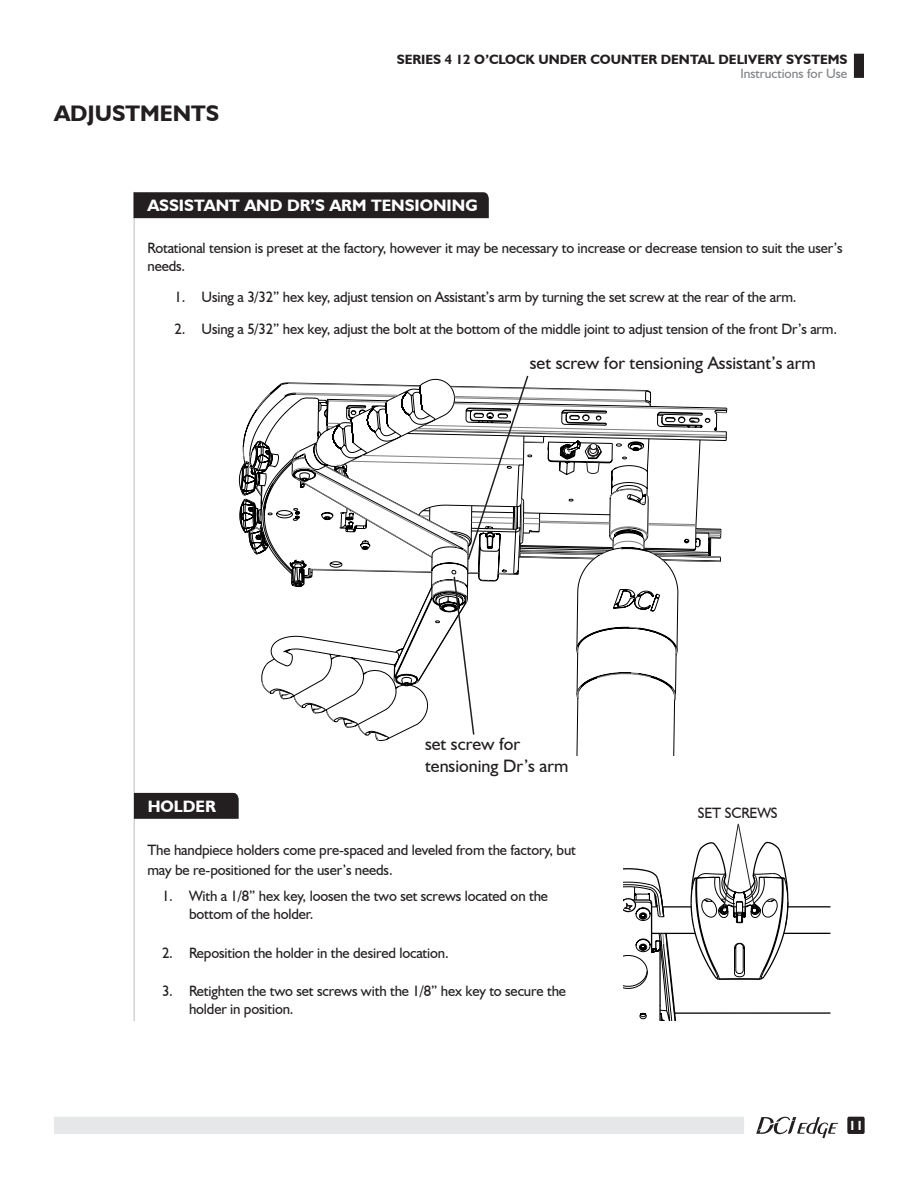
<style>
.page{position:relative;width:918px;height:1188px;background:#fff}
.page>*{position:absolute;margin:0;border:0;box-sizing:border-box;transform-origin:0 0}
.Header_1-NOT_TOC{font:700 22.5px "Humanist 521 BT";color:#231f20}
.t1{font:18px/21.6px "Humanist 521 BT";color:#231f20}
.t2{font:700 16.5px "Humanist 521 BT";color:#fff}
.t3{font:15px/18px "Humanist 521 BT";letter-spacing:-.01em;color:#231f20}
.t4{font:700 13.5px "Humanist 521 BT";color:#231f20}
.t5{font:13.5px "Humanist 521 BT";color:#808285}
.t6{font:700 13.2px "Humanist 521 BT";color:#fff}
</style>
<div class="page">
<div style="left:54px;top:1117px;width:690px;height:17px;background:#e6e7e9"></div>
<svg style="left:756px;top:1117px;width:82px;height:21px"></svg>
<div style="left:854px;top:54px;width:10px;height:24px;background:#231f20"></div>
<hr style="left:134px;top:192px;width:1px;height:829px;background:#d1d2d4">
<div style="left:847px;top:1117px;width:18px;height:17px;background:#231f20;border-radius:2px"></div>
<svg style="left:375px;top:387px;width:347px;height:368px"></svg>
<svg style="left:530px;top:400px;width:197px;height:127px"></svg>
<div style="left:590px;top:443px;width:7px;height:7px;border:1px solid #231f20;border-radius:50%"></div>
<svg style="left:584px;top:445px;width:18px;height:29px"></svg>
<div style="left:134px;top:192px;width:355px;height:26px;background:#231f20"></div>
<svg style="left:239px;top:375px;width:291px;height:361px"></svg>
<div style="left:134px;top:793px;width:105px;height:26px;background:#231f20"></div>
<svg style="left:623px;top:823px;width:208px;height:198px"></svg>
<p class="Header_1-NOT_TOC" style="left:54px;top:100px;width:167px">ADJUSTMENTS</p>
<p class="t4" style="left:397px;top:51px;width:452px">SERIES 4 12 O’CLOCK UNDER COUNTER DENTAL DELIVERY SYSTEMS</p>
<p class="t5" style="left:740px;top:65px;width:109px">Instructions for Use</p>
<p class="t2" style="left:147px;top:195px;width:332px">ASSISTANT AND DR’S ARM TENSIONING</p>
<p class="t3" style="left:148px;top:238px;width:697px">Rotational tension is preset at the factory, however it may be necessary to increase or decrease tension to suit the user’s needs.</p>
<p class="t3" style="left:175px;top:288px;width:624px">1. Using a 3/32” hex key, adjust tension on Assistant’s arm by turning the set screw at the rear of the arm.</p>
<p class="t3" style="left:175px;top:319px;width:664px">2. Using a 5/32” hex key, adjust the bolt at the bottom of the middle joint to adjust tension of the front Dr’s arm.</p>
<p class="t1" style="left:530px;top:351px;width:287px">set screw for tensioning Assistant’s arm</p>
<p class="t1" style="left:425px;top:733px;width:145px">set screw for tensioning Dr’s arm</p>
<p class="t2" style="left:148px;top:796px;width:70px">HOLDER</p>
<p class="t3" style="left:147px;top:840px;width:430px;line-height:19.5px">The handpiece holders come pre-spaced and leveled from the factory, but may be re-positioned for the user’s needs.</p>
<p class="t3" style="left:189px;top:887px;width:361px;text-indent:-27px">1. With a 1/8” hex key, loosen the two set screws located on the bottom of the holder.</p>
<p class="t3" style="left:162px;top:943px;width:288px">2. Reposition the holder in the desired location.</p>
<p class="t3" style="left:189px;top:982px;width:379px;text-indent:-27px">3. Retighten the two set screws with the 1/8” hex key to secure the holder in position.</p>
<p class="t3" style="left:698px;top:804px;width:81px">SET SCREWS</p>
<p class="t6" style="left:849px;top:1117px;width:16px">11</p>
</div>
